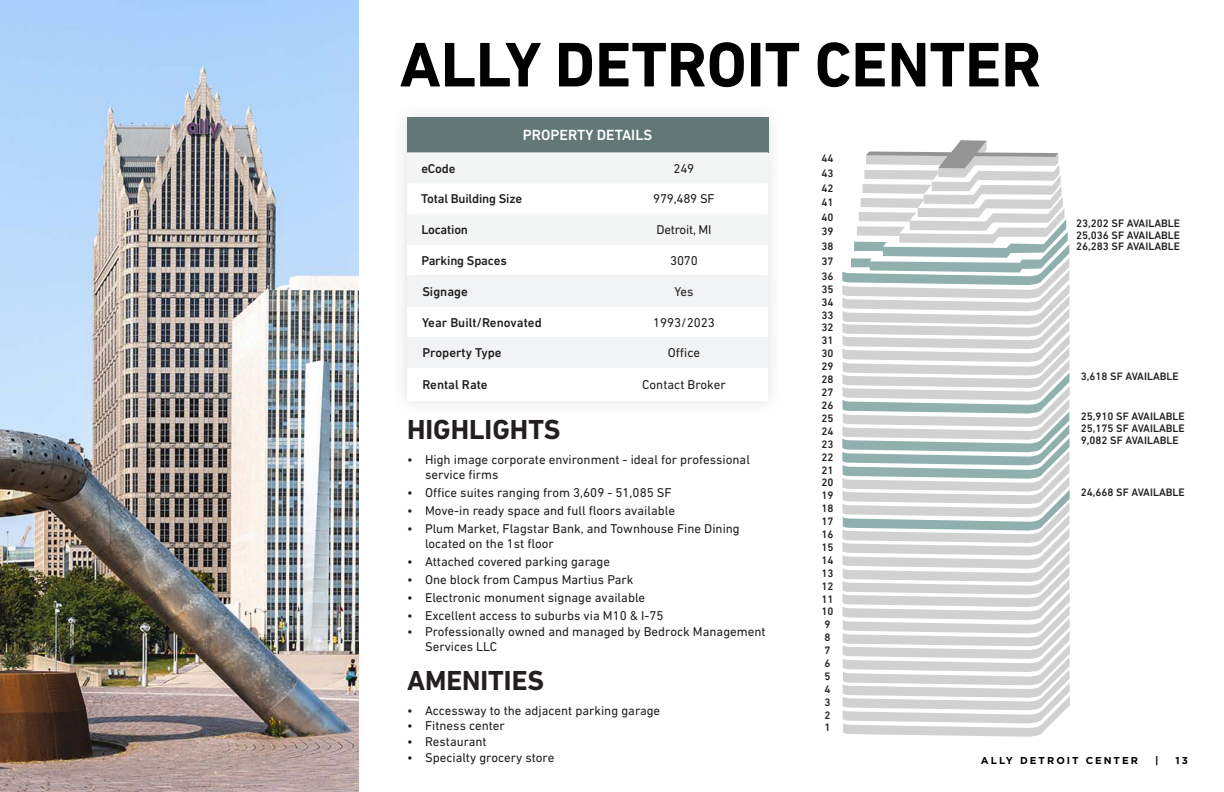
<style>
.page{position:relative;width:1224px;height:792px;background:#fff}
.page>*{position:absolute;margin:0;border:0;box-sizing:border-box;transform-origin:0 0}
.t1{font:700 64px "DIN Next LT Pro";color:#000}
.t2{font:700 28px "DIN Next LT Pro";color:#231f20}
.t3{font:500 15px "DIN Next LT Pro";color:#fff}
.t4{font:13px/15px "DIN Next LT Pro";color:#231f20}
.t5{font:500 13px "DIN Next LT Pro";letter-spacing:-.015em;color:#231f20}
.t6{font:500 11px "DIN Next LT Pro";color:#231f20}
.t7{font:700 10px "Gotham";letter-spacing:.2em;color:#000}
</style>
<div class="page">
<img style="left:0;top:0;width:358px;height:792px">
<div style="left:392px;top:102px;width:391px;height:315px;background:#fafafa"></div>
<div style="left:407px;top:117px;width:361px;height:35px;background:#617876"></div>
<svg style="left:407px;top:152px;width:361px;height:1px"></svg>
<svg style="left:842px;top:140px;width:228px;height:597px"></svg>
<p class="t1" style="left:400px;top:27px;width:643px">ALLY DETROIT CENTER</p>
<p class="t3" style="left:523px;top:127px;width:131px">PROPERTY DETAILS</p>
<p class="t5" style="left:421px;top:161px;width:36px">eCode</p>
<p class="t4" style="left:674px;top:161px;width:22px">249</p>
<p class="t5" style="left:421px;top:191px;width:103px">Total Building Size</p>
<p class="t4" style="left:653px;top:191px;width:63px">979,489 SF</p>
<p class="t5" style="left:421px;top:222px;width:48px">Location</p>
<p class="t4" style="left:656px;top:222px;width:57px">Detroit, MI</p>
<p class="t5" style="left:421px;top:253px;width:87px">Parking Spaces</p>
<p class="t4" style="left:670px;top:253px;width:29px">3070</p>
<p class="t5" style="left:422px;top:284px;width:47px">Signage</p>
<p class="t4" style="left:674px;top:284px;width:21px">Yes</p>
<p class="t5" style="left:422px;top:315px;width:121px">Year Built/Renovated</p>
<p class="t4" style="left:653px;top:314px;width:63px">1993/2023</p>
<p class="t5" style="left:422px;top:345px;width:81px">Property Type</p>
<p class="t4" style="left:668px;top:345px;width:34px">Office</p>
<p class="t5" style="left:422px;top:377px;width:67px">Rental Rate</p>
<p class="t4" style="left:642px;top:377px;width:85px">Contact Broker</p>
<p class="t2" style="left:407px;top:413px;width:155px">HIGHLIGHTS</p>
<p class="t4" style="left:425px;top:452px;width:326px;text-indent:-18px">• High image corporate environment - ideal for professional service firms</p>
<p class="t4" style="left:407px;top:485px;width:266px">• Office suites ranging from 3,609 - 51,085 SF</p>
<p class="t4" style="left:407px;top:503px;width:269px">• Move-in ready space and full floors available</p>
<p class="t4" style="left:425px;top:521px;width:316px;text-indent:-18px">• Plum Market, Flagstar Bank, and Townhouse Fine Dining located on the 1st floor</p>
<p class="t4" style="left:407px;top:554px;width:204px">• Attached covered parking garage</p>
<p class="t4" style="left:407px;top:572px;width:228px">• One block from Campus Martius Park</p>
<p class="t4" style="left:407px;top:590px;width:240px">• Electronic monument signage available</p>
<p class="t4" style="left:407px;top:608px;width:258px">• Excellent access to suburbs via M10 &amp; I-75</p>
<p class="t4" style="left:425px;top:624px;width:342px;text-indent:-18px">• Professionally owned and managed by Bedrock Management<br>Services LLC</p>
<p class="t2" style="left:407px;top:664px;width:139px">AMENITIES</p>
<p class="t4" style="left:407px;top:703px;width:255px">• Accessway to the adjacent parking garage</p>
<p class="t4" style="left:407px;top:718px;width:99px">• Fitness center</p>
<p class="t4" style="left:407px;top:734px;width:81px">• Restaurant</p>
<p class="t4" style="left:407px;top:750px;width:149px">• Specialty grocery store</p>
<p class="t6" style="left:821px;top:152px;width:14px">44</p>
<p class="t6" style="left:821px;top:167px;width:14px">43</p>
<p class="t6" style="left:821px;top:182px;width:14px">42</p>
<p class="t6" style="left:821px;top:196px;width:14px">41</p>
<p class="t6" style="left:821px;top:211px;width:14px">40</p>
<p class="t6" style="left:821px;top:225px;width:14px">39</p>
<p class="t6" style="left:821px;top:240px;width:14px">38</p>
<p class="t6" style="left:821px;top:255px;width:14px">37</p>
<p class="t6" style="left:821px;top:270px;width:14px">36</p>
<p class="t6" style="left:821px;top:283px;width:14px">35</p>
<p class="t6" style="left:821px;top:296px;width:14px">34</p>
<p class="t6" style="left:821px;top:309px;width:14px">33</p>
<p class="t6" style="left:821px;top:321px;width:14px">32</p>
<p class="t6" style="left:821px;top:334px;width:14px">31</p>
<p class="t6" style="left:821px;top:347px;width:14px">30</p>
<p class="t6" style="left:821px;top:360px;width:14px">29</p>
<p class="t6" style="left:821px;top:373px;width:14px">28</p>
<p class="t6" style="left:821px;top:386px;width:14px">27</p>
<p class="t6" style="left:821px;top:399px;width:14px">26</p>
<p class="t6" style="left:821px;top:412px;width:14px">25</p>
<p class="t6" style="left:821px;top:425px;width:14px">24</p>
<p class="t6" style="left:821px;top:438px;width:14px">23</p>
<p class="t6" style="left:821px;top:451px;width:14px">22</p>
<p class="t6" style="left:821px;top:463px;width:14px">21</p>
<p class="t6" style="left:821px;top:476px;width:14px">20</p>
<p class="t6" style="left:821px;top:489px;width:14px">19</p>
<p class="t6" style="left:821px;top:502px;width:14px">18</p>
<p class="t6" style="left:821px;top:515px;width:14px">17</p>
<p class="t6" style="left:821px;top:528px;width:14px">16</p>
<p class="t6" style="left:821px;top:541px;width:14px">15</p>
<p class="t6" style="left:821px;top:554px;width:14px">14</p>
<p class="t6" style="left:821px;top:567px;width:14px">13</p>
<p class="t6" style="left:821px;top:580px;width:14px">12</p>
<p class="t6" style="left:821px;top:592px;width:14px">11</p>
<p class="t6" style="left:821px;top:605px;width:14px">10</p>
<p class="t6" style="left:824px;top:618px;width:8px">9</p>
<p class="t6" style="left:824px;top:631px;width:8px">8</p>
<p class="t6" style="left:824px;top:644px;width:8px">7</p>
<p class="t6" style="left:824px;top:657px;width:8px">6</p>
<p class="t6" style="left:824px;top:670px;width:8px">5</p>
<p class="t6" style="left:824px;top:683px;width:8px">4</p>
<p class="t6" style="left:824px;top:696px;width:8px">3</p>
<p class="t6" style="left:824px;top:708px;width:8px">2</p>
<p class="t6" style="left:824px;top:721px;width:8px">1</p>
<p class="t6" style="left:1076px;top:217px;width:105px">23,202 SF AVAILABLE</p>
<p class="t6" style="left:1076px;top:229px;width:105px">25,036 SF AVAILABLE</p>
<p class="t6" style="left:1076px;top:240px;width:105px">26,283 SF AVAILABLE</p>
<p class="t6" style="left:1081px;top:370px;width:99px">3,618 SF AVAILABLE</p>
<p class="t6" style="left:1081px;top:410px;width:105px">25,910 SF AVAILABLE</p>
<p class="t6" style="left:1081px;top:422px;width:105px">25,175 SF AVAILABLE</p>
<p class="t6" style="left:1081px;top:434px;width:99px">9,082 SF AVAILABLE</p>
<p class="t6" style="left:1081px;top:486px;width:105px">24,668 SF AVAILABLE</p>
<p class="t7" style="left:981px;top:754px;width:159px">ALLY DETROIT CENTER</p>
<p class="t7" style="left:1155px;top:754px;width:5px">|</p>
<p class="t7" style="left:1176px;top:754px;width:14px">13</p>
</div>
